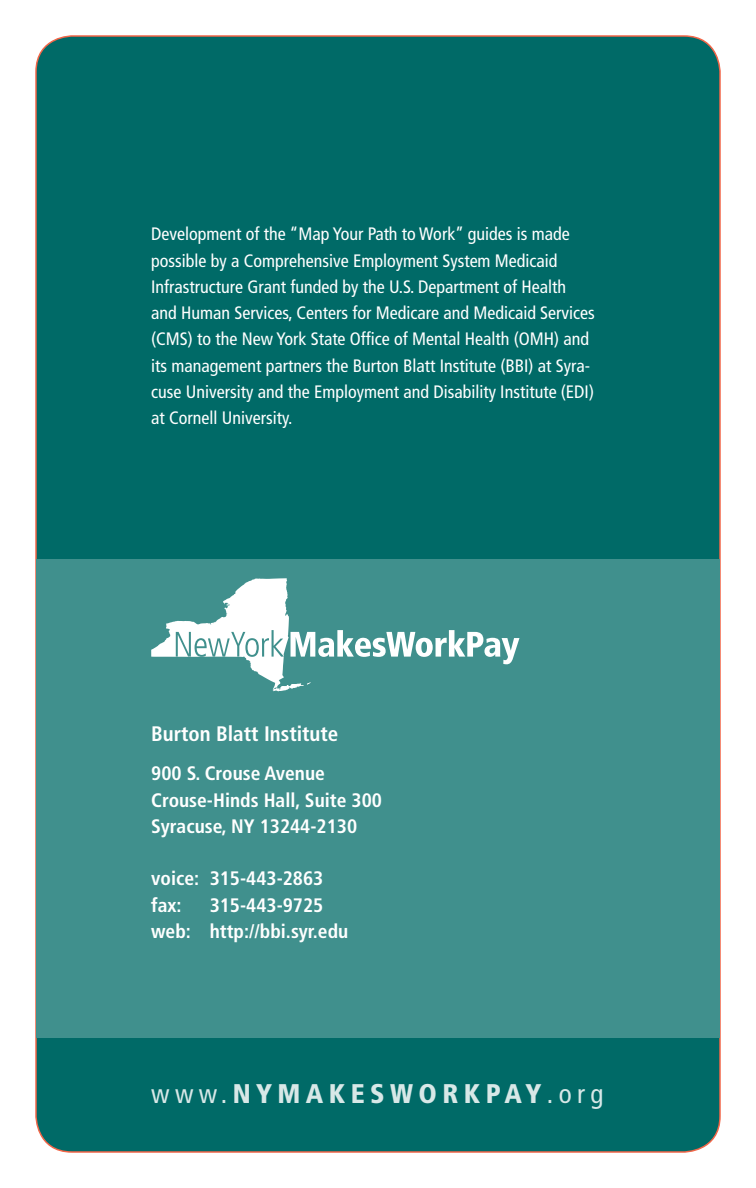
<style>
.page{position:relative;width:756px;height:1188px;background:#fff}
.page>*{position:absolute;margin:0;border:0;box-sizing:border-box;transform-origin:0 0}
.t1{font:900 condensed 27px "Frutiger";letter-spacing:.2em;color:#fff}
.t2{font:700 condensed 21px "Frutiger";color:#fff}
.back_cover_contact_t{font:700 condensed 19.5px "Frutiger";color:#fff}
.t3{font:condensed 18px/26.2px "Frutiger";color:#fff}
.s1{font-weight:400}
</style>
<div class="page">
<div style="left:36px;top:36px;width:684px;height:1116px;background:#006a67;border-radius:36px"></div>
<div style="left:36px;top:560px;width:684px;height:478px;background:#40908d"></div>
<svg style="left:151px;top:578px;width:368px;height:114px"></svg>
<p class="t3" style="left:151px;top:221px;width:445px">Development of the “Map Your Path to Work” guides is made possible by a Comprehensive Employment System Medicaid Infrastructure Grant funded by the U.S. Department of Health and Human Services, Centers for Medicare and Medicaid Services (CMS) to the New York State Office of Mental Health (OMH) and its management partners the Burton Blatt Institute (BBI) at Syra&shy;cuse University and the Employment and Disability Institute (EDI) at Cornell University.</p>
<p class="t2" style="left:151px;top:721px;width:189px">Burton Blatt Institute</p>
<p class="back_cover_contact_t" style="left:151px;top:762px;width:175px">900 S. Crouse Avenue</p>
<p class="back_cover_contact_t" style="left:151px;top:788px;width:232px">Crouse-Hinds Hall, Suite 300</p>
<p class="back_cover_contact_t" style="left:151px;top:815px;width:207px">Syracuse, NY 13244-2130</p>
<p class="back_cover_contact_t" style="left:151px;top:867px;width:174px">voice: 315-443-2863</p>
<p class="back_cover_contact_t" style="left:151px;top:893px;width:32px">fax:</p>
<p class="back_cover_contact_t" style="left:210px;top:893px;width:115px">315-443-9725</p>
<p class="back_cover_contact_t" style="left:151px;top:920px;width:199px">web: http://bbi.syr.edu</p>
<h1 class="t1" style="left:151px;top:1077px;width:454px"><span class="s1">www.</span>NYMAKESWORKPAY<span class="s1">.org</span></h1>
</div>
